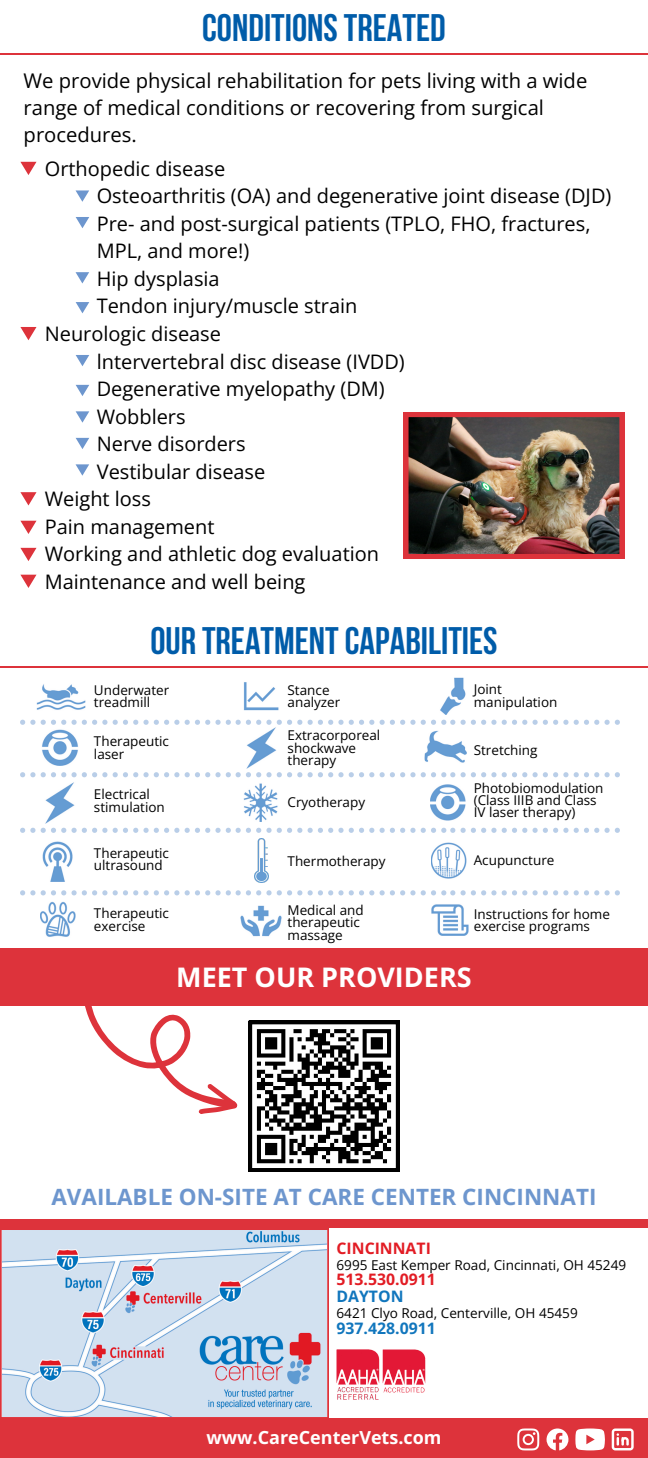
<style>
.page{position:relative;width:648px;height:1458px;background:#fff}
.page>*{position:absolute;margin:0;border:0;box-sizing:border-box;transform-origin:0 0}
.t1{font:700 38.25px "Bebas Neue";color:#005ca9}
.t2{font:700 27px "Open Sans";color:#fff}
.t3{font:700 22.5px "Open Sans";color:#6d96ce}
.t4{font:20.25px/27px "Open Sans";color:#000}
.t5{font:20.03px "Open Sans";color:#000}
.t6{font:700 18px "Open Sans";color:#fff}
.t7{font:700 15.75px "Open Sans";color:#e21c24}
.t8{font:700 15.75px "Open Sans";color:#1176bd}
.t9{font:13.5px/12.4px "Open Sans";color:#000}
</style>
<div class="page">
<svg style="left:0;top:1228px;width:329px;height:191px"></svg>
<div style="left:0;top:1419px;width:648px;height:39px;background:#dd333b"></div>
<img style="left:337px;top:1349px;width:89px;height:51px">
<div style="left:0;top:1219px;width:648px;height:9px;background:#dd333b"></div>
<div style="left:0;top:949px;width:648px;height:57px;background:#dd333b"></div>
<svg style="left:85px;top:1006px;width:314px;height:165px"></svg>
<svg style="left:20px;top:720px;width:87px;height:5px"></svg>
<svg style="left:113px;top:720px;width:66px;height:5px"></svg>
<svg style="left:185px;top:720px;width:117px;height:5px"></svg>
<svg style="left:308px;top:720px;width:66px;height:5px"></svg>
<svg style="left:380px;top:720px;width:75px;height:5px"></svg>
<svg style="left:461px;top:720px;width:66px;height:5px"></svg>
<svg style="left:533px;top:720px;width:66px;height:5px"></svg>
<hr style="left:0;top:666px;width:648px;height:1px;background:#dd333b">
<svg style="left:20px;top:772px;width:87px;height:5px"></svg>
<svg style="left:113px;top:772px;width:66px;height:5px"></svg>
<svg style="left:185px;top:772px;width:117px;height:5px"></svg>
<svg style="left:308px;top:772px;width:66px;height:5px"></svg>
<svg style="left:380px;top:772px;width:75px;height:5px"></svg>
<svg style="left:461px;top:772px;width:66px;height:5px"></svg>
<svg style="left:533px;top:772px;width:66px;height:5px"></svg>
<svg style="left:20px;top:828px;width:87px;height:5px"></svg>
<svg style="left:113px;top:828px;width:66px;height:5px"></svg>
<svg style="left:185px;top:828px;width:117px;height:5px"></svg>
<svg style="left:308px;top:828px;width:66px;height:5px"></svg>
<svg style="left:380px;top:828px;width:75px;height:5px"></svg>
<svg style="left:461px;top:828px;width:66px;height:5px"></svg>
<svg style="left:533px;top:828px;width:66px;height:5px"></svg>
<svg style="left:20px;top:890px;width:87px;height:5px"></svg>
<svg style="left:113px;top:890px;width:66px;height:5px"></svg>
<svg style="left:185px;top:890px;width:117px;height:5px"></svg>
<svg style="left:308px;top:890px;width:66px;height:5px"></svg>
<svg style="left:380px;top:890px;width:75px;height:5px"></svg>
<svg style="left:461px;top:890px;width:66px;height:5px"></svg>
<svg style="left:533px;top:890px;width:66px;height:5px"></svg>
<svg style="left:605px;top:719px;width:15px;height:177px"></svg>
<img style="left:37px;top:684px;width:48px;height:26px">
<img style="left:42px;top:729px;width:36px;height:37px">
<img style="left:45px;top:782px;width:30px;height:42px">
<img style="left:42px;top:841px;width:31px;height:40px">
<img style="left:40px;top:902px;width:35px;height:35px">
<img style="left:440px;top:678px;width:26px;height:37px">
<img style="left:430px;top:785px;width:36px;height:35px">
<img style="left:431px;top:843px;width:35px;height:36px">
<img style="left:431px;top:904px;width:38px;height:32px">
<img style="left:424px;top:731px;width:42px;height:32px">
<img style="left:244px;top:682px;width:35px;height:29px">
<img style="left:244px;top:783px;width:34px;height:38px">
<img style="left:255px;top:839px;width:13px;height:44px">
<img style="left:240px;top:905px;width:42px;height:32px">
<img style="left:246px;top:727px;width:30px;height:42px">
<hr style="left:0;top:54px;width:648px;height:1px;background:#dd333b">
<svg style="left:20px;top:162px;width:17px;height:13px"></svg>
<svg style="left:20px;top:327px;width:17px;height:13px"></svg>
<svg style="left:20px;top:492px;width:17px;height:13px"></svg>
<svg style="left:20px;top:521px;width:17px;height:13px"></svg>
<svg style="left:20px;top:548px;width:17px;height:13px"></svg>
<svg style="left:20px;top:575px;width:17px;height:13px"></svg>
<svg style="left:76px;top:190px;width:13px;height:12px"></svg>
<svg style="left:76px;top:217px;width:13px;height:11px"></svg>
<svg style="left:76px;top:272px;width:13px;height:11px"></svg>
<svg style="left:76px;top:302px;width:13px;height:11px"></svg>
<svg style="left:76px;top:355px;width:13px;height:11px"></svg>
<svg style="left:76px;top:385px;width:13px;height:11px"></svg>
<svg style="left:76px;top:411px;width:13px;height:12px"></svg>
<svg style="left:76px;top:438px;width:13px;height:11px"></svg>
<svg style="left:76px;top:464px;width:13px;height:12px"></svg>
<img style="left:403px;top:412px;width:221px;height:147px">
<svg style="left:517px;top:1429px;width:22px;height:21px"></svg>
<svg style="left:547px;top:1428px;width:21px;height:22px"></svg>
<svg style="left:575px;top:1429px;width:30px;height:21px"></svg>
<svg style="left:612px;top:1428px;width:22px;height:22px"></svg>
<h1 class="t1" style="left:202px;top:12px;width:245px">CONDITIONSTREATED</h1>
<p class="t4" style="left:24px;top:67px;width:565px">We provide physical rehabilitation for pets living with a wide range of medical conditions or recovering from surgical procedures.</p>
<p class="t5" style="left:45px;top:155px;width:182px">Orthopedic disease</p>
<p class="t5" style="left:97px;top:182px;width:516px">Osteoarthritis (OA) and degenerative joint disease (DJD)</p>
<p class="t5" style="left:97px;top:210px;width:495px">Pre- and post-surgical patients (TPLO, FHO, fractures,</p>
<p class="t5" style="left:97px;top:237px;width:154px">MPL, and more!)</p>
<p class="t5" style="left:97px;top:265px;width:124px">Hip dysplasia</p>
<p class="t5" style="left:97px;top:292px;width:262px">Tendon injury/muscle strain</p>
<p class="t5" style="left:45px;top:320px;width:178px">Neurologic disease</p>
<p class="t5" style="left:97px;top:347px;width:310px">lntervertebral disc disease (IVDD)</p>
<p class="t5" style="left:97px;top:375px;width:289px">Degenerative myelopathy (DM)</p>
<p class="t5" style="left:97px;top:402px;width:90px">Wobblers</p>
<p class="t5" style="left:97px;top:430px;width:150px">Nerve disorders</p>
<p class="t5" style="left:97px;top:457px;width:170px">Vestibular disease</p>
<p class="t5" style="left:45px;top:485px;width:108px">Weight loss</p>
<p class="t5" style="left:45px;top:512px;width:171px">Pain management</p>
<p class="t5" style="left:45px;top:540px;width:336px">Working and athletic dog evaluation</p>
<p class="t5" style="left:45px;top:567px;width:262px">Maintenance and well being</p>
<p class="t1" style="left:150px;top:625px;width:349px">OUR TREATMENTCAPABILITIES</p>
<p class="t9" style="left:94px;top:683px;width:77px">Underwater treadmill</p>
<p class="t9" style="left:94px;top:735px;width:77px">Therapeutic laser</p>
<p class="t9" style="left:94px;top:788px;width:72px">Electrical stimulation</p>
<p class="t9" style="left:94px;top:847px;width:77px">Therapeutic ultrasound</p>
<p class="t9" style="left:94px;top:907px;width:77px">Therapeutic exercise</p>
<p class="t9" style="left:288px;top:683px;width:54px">Stance analyzer</p>
<p class="t9" style="left:288px;top:729px;width:94px">Extracorporeal shockwave therapy</p>
<p class="t9" style="left:288px;top:795px;width:79px">Cryotherapy</p>
<p class="t9" style="left:288px;top:855px;width:100px">Thermotherapy</p>
<p class="t9" style="left:288px;top:904px;width:78px">Medical and therapeutic massage</p>
<p class="t9" style="left:474px;top:683px;width:85px">Joint manipulation</p>
<p class="t9" style="left:474px;top:743px;width:65px">Stretching</p>
<p class="t9" style="left:474px;top:781px;width:131px">Photobiomodulation (Class IIIB and Class<br>IV laser therapy)</p>
<p class="t9" style="left:474px;top:854px;width:82px">Acupuncture</p>
<p class="t9" style="left:474px;top:908px;width:138px">Instructions for home exercise programs</p>
<p class="t2" style="left:176px;top:959px;width:297px">MEET OUR PROVIDERS</p>
<p class="t3" style="left:51px;top:1181px;width:547px">AVAILABLE ON-SITE AT CARE CENTER CINCINNATI</p>
<p class="t7" style="left:337px;top:1237px;width:96px">CINCINNATI</p>
<p class="t9" style="left:337px;top:1258px;width:291px">6995 East Kemper Road, Cincinnati, OH 45249</p>
<p class="t7" style="left:337px;top:1269px;width:101px">513.530.0911</p>
<p class="t8" style="left:337px;top:1285px;width:69px">DAYTON</p>
<p class="t9" style="left:337px;top:1307px;width:243px">6421 Clyo Road, Centerville, OH 45459</p>
<p class="t8" style="left:337px;top:1317px;width:101px">937.428.0911</p>
<p class="t6" style="left:206px;top:1425px;width:237px">www.CareCenterVets.com</p>
</div>
